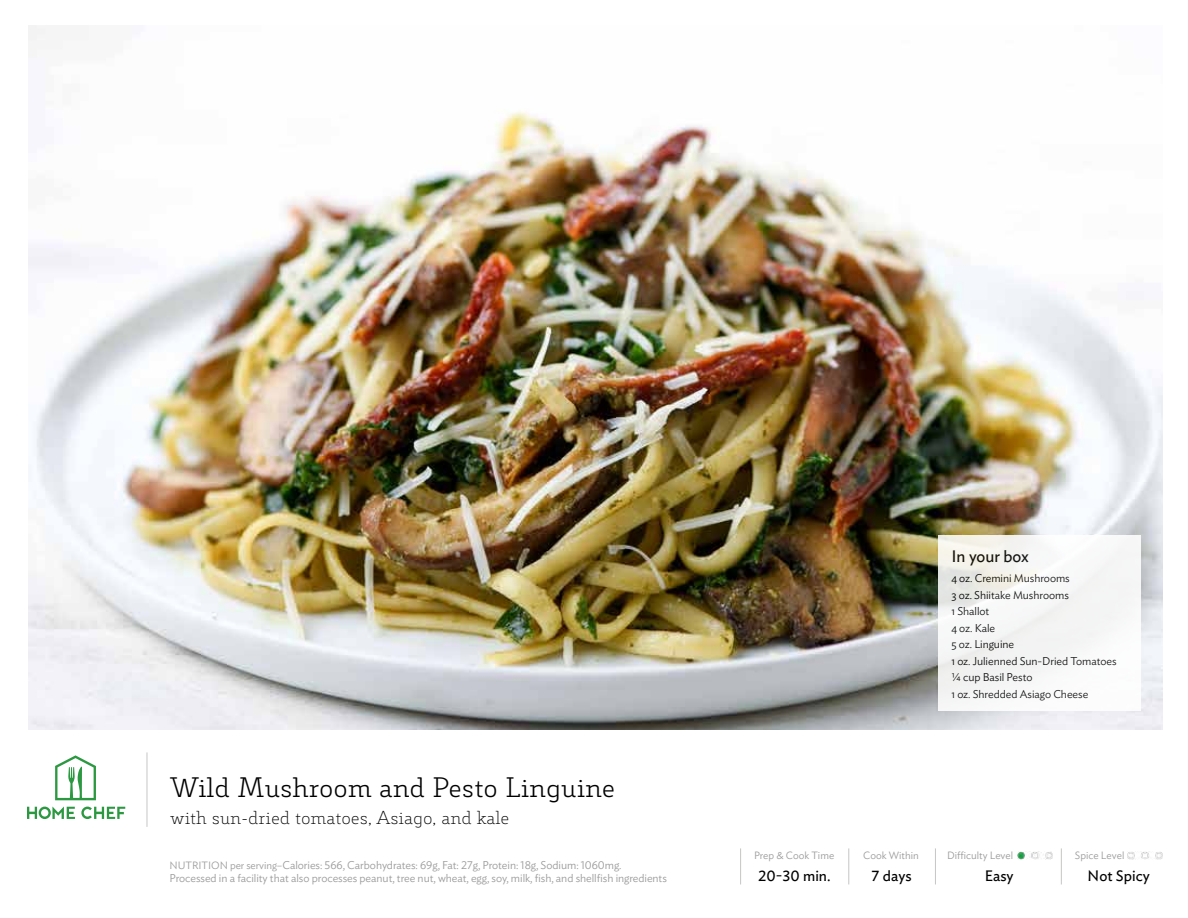
<style>
.page{position:relative;width:1188px;height:918px;background:#fff}
.page>*{position:absolute;margin:0;border:0;box-sizing:border-box;transform-origin:0 0}
.t1{font:300 27px "Decour";color:#000}
.t2{font:200 18px "Decour";color:#000}
.t3{font:16.5px "Ideal Sans";letter-spacing:-.005em;color:#000}
.t4{font:15px "Ideal Sans";color:#000}
.t5{font:300 11.25px/13.5px "Ideal Sans";letter-spacing:-.005em;color:#9a9a9a}
.t6{font:300 11.25px/16.5px "Ideal Sans";letter-spacing:-.005em;color:#000}
.t7{font:300 10.5px "Ideal Sans";color:#9a9a9a}
.s1{font-size:10.5px}
</style>
<div class="page">
<img style="left:29px;top:26px;width:1133px;height:704px">
<svg style="left:27px;top:807px;width:98px;height:12px"></svg>
<svg style="left:55px;top:755px;width:41px;height:45px"></svg>
<hr style="left:848px;top:848px;width:1px;height:36px;background:#c7c6c5">
<hr style="left:935px;top:848px;width:1px;height:36px;background:#c7c6c5">
<hr style="left:1061px;top:848px;width:1px;height:36px;background:#c7c6c5">
<hr style="left:740px;top:848px;width:1px;height:36px;background:#c7c6c5">
<hr style="left:147px;top:752px;width:1px;height:75px;background:#c7c6c5">
<svg style="left:938px;top:535px;width:203px;height:176px;fill:#f6f6f6"></svg>
<img style="left:1018px;top:852px;width:34px;height:7px">
<img style="left:1128px;top:852px;width:34px;height:7px">
<h3 class="t3" style="left:951px;top:544px;width:79px">In your box</h3>
<p class="t6" style="left:951px;top:569px;width:167px">4 oz. Cremini Mushrooms<br>3 oz. Shiitake Mushrooms<br>1 Shallot<br>4 oz. Kale<br>5 oz. Linguine<br>1 oz. Julienned Sun-Dried Tomatoes ¼ cup Basil Pesto<br>1 oz. Shredded Asiago Cheese</p>
<h1 class="t1" style="left:170px;top:772px;width:447px">Wild Mushroom and Pesto Linguine</h1>
<h2 class="t2" style="left:170px;top:807px;width:341px">with sun-dried tomatoes, Asiago, and kale</h2>
<p class="t5" style="left:170px;top:857px;width:499px"><span class="s1">NUTRITION per serving–</span>Calories: 566, Carbohydrates: 69g, Fat: 27g, Protein: 18g, Sodium: 1060mg.<br>Processed in a facility that also processes peanut, tree nut, wheat, egg, soy, milk, fish, and shellfish ingredients</p>
<h3 class="t4" style="left:758px;top:865px;width:74px">20-30 min.</h3>
<h3 class="t4" style="left:872px;top:864px;width:42px">7 days</h3>
<h3 class="t4" style="left:985px;top:865px;width:30px">Easy</h3>
<h3 class="t4" style="left:1088px;top:865px;width:64px">Not Spicy</h3>
<p class="t7" style="left:754px;top:847px;width:82px">Prep &amp; Cook Time</p>
<p class="t7" style="left:863px;top:847px;width:57px">Cook Within</p>
<p class="t7" style="left:947px;top:847px;width:68px">Difficulty Level</p>
<p class="t7" style="left:1075px;top:847px;width:51px">Spice Level</p>
</div>
